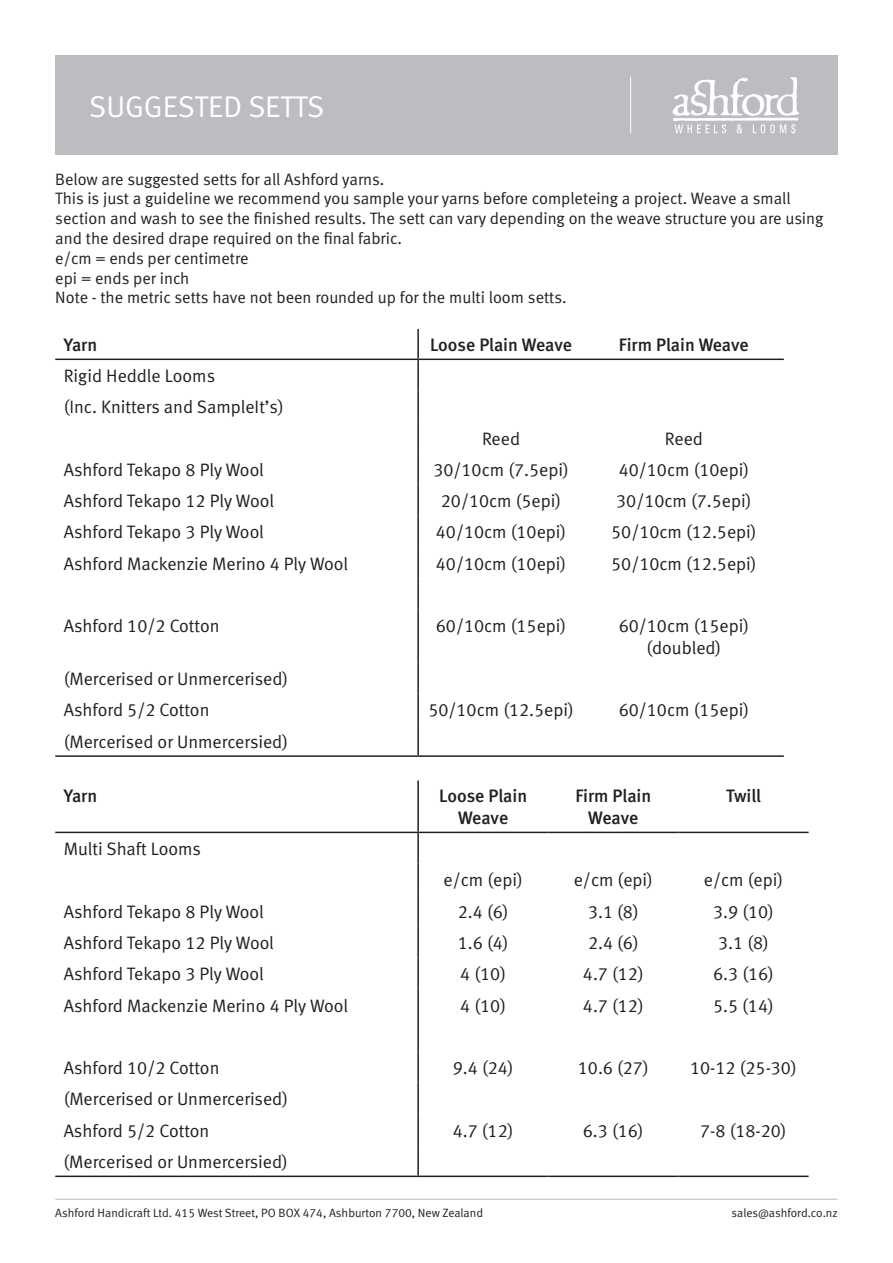
<style>
.page{position:relative;width:893px;height:1263px;background:#fff}
.page>*{position:absolute;margin:0;border:0;box-sizing:border-box;transform-origin:0 0}
.t1{font:30px "Meta Normal LF";color:#fff}
.t2{font:18px/31.2px "Meta Normal LF";color:#231f20}
.t3{font:18px/21.6px "Meta Medium LF";color:#231f20;text-align:center}
.t4{font:16.5px/19.8px "Meta Normal LF";color:#231f20}
.t5{font:12px "Meta Normal LF";color:#231f20}
</style>
<div class="page">
<div style="left:55px;top:55px;width:783px;height:99px;background:#bcbdc0"></div>
<hr style="left:55px;top:1199px;width:783px;height:1px;background:#bcbdc0">
<hr style="left:630px;top:77px;width:1px;height:56px;background:#fff">
<img style="left:777px;top:77px;width:16px;height:39px">
<hr style="left:417px;top:360px;width:2px;height:31px;background:#231f20">
<hr style="left:417px;top:391px;width:2px;height:31px;background:#231f20">
<hr style="left:417px;top:422px;width:2px;height:31px;background:#231f20">
<hr style="left:417px;top:453px;width:2px;height:31px;background:#231f20">
<hr style="left:417px;top:484px;width:2px;height:32px;background:#231f20">
<hr style="left:417px;top:516px;width:2px;height:31px;background:#231f20">
<hr style="left:417px;top:547px;width:2px;height:31px;background:#231f20">
<hr style="left:417px;top:578px;width:2px;height:31px;background:#231f20">
<hr style="left:417px;top:609px;width:2px;height:53px;background:#231f20">
<hr style="left:417px;top:662px;width:2px;height:32px;background:#231f20">
<hr style="left:417px;top:694px;width:2px;height:31px;background:#231f20">
<hr style="left:417px;top:725px;width:2px;height:30px;background:#231f20">
<hr style="left:417px;top:329px;width:2px;height:30px;background:#231f20">
<hr style="left:55px;top:359px;width:363px;height:1px;background:#231f20">
<hr style="left:418px;top:359px;width:166px;height:1px;background:#231f20">
<hr style="left:584px;top:359px;width:200px;height:1px;background:#231f20">
<hr style="left:418px;top:755px;width:166px;height:2px;background:#231f20">
<hr style="left:584px;top:755px;width:200px;height:2px;background:#231f20">
<hr style="left:55px;top:755px;width:363px;height:2px;background:#231f20">
<hr style="left:417px;top:833px;width:2px;height:31px;background:#231f20">
<hr style="left:417px;top:864px;width:2px;height:31px;background:#231f20">
<hr style="left:417px;top:895px;width:2px;height:31px;background:#231f20">
<hr style="left:417px;top:926px;width:2px;height:31px;background:#231f20">
<hr style="left:417px;top:957px;width:2px;height:32px;background:#231f20">
<hr style="left:417px;top:989px;width:2px;height:31px;background:#231f20">
<hr style="left:417px;top:1020px;width:2px;height:31px;background:#231f20">
<hr style="left:417px;top:1051px;width:2px;height:31px;background:#231f20">
<hr style="left:417px;top:1082px;width:2px;height:32px;background:#231f20">
<hr style="left:417px;top:1114px;width:2px;height:31px;background:#231f20">
<hr style="left:417px;top:1145px;width:2px;height:30px;background:#231f20">
<hr style="left:417px;top:780px;width:2px;height:52px;background:#231f20">
<hr style="left:55px;top:832px;width:363px;height:1px;background:#231f20">
<hr style="left:418px;top:832px;width:130px;height:1px;background:#231f20">
<hr style="left:548px;top:832px;width:130px;height:1px;background:#231f20">
<hr style="left:678px;top:832px;width:131px;height:1px;background:#231f20">
<hr style="left:418px;top:1175px;width:130px;height:2px;background:#231f20">
<hr style="left:548px;top:1175px;width:130px;height:2px;background:#231f20">
<hr style="left:678px;top:1175px;width:131px;height:2px;background:#231f20">
<hr style="left:55px;top:1175px;width:363px;height:2px;background:#231f20">
<h1 class="t1" style="left:89px;top:89px;width:237px">SUGGESTED SETTS</h1>
<p class="t4" style="left:55px;top:169px;width:770px">Below are suggested setts for all Ashford yarns.<br>This is just a guideline we recommend you sample your yarns before completeing a project. Weave a small section and wash to see the finished results. The sett can vary depending on the weave structure you are using and the desired drape required on the final fabric.<br>e/cm = ends per centimetre<br>epi = ends per inch<br>Note - the metric setts have not been rounded up for the multi loom setts.</p>
<p class="t3" style="left:64px;top:334px;width:35px">Yarn</p>
<p class="t3" style="left:430px;top:334px;width:143px">Loose Plain Weave</p>
<p class="t3" style="left:619px;top:334px;width:131px">Firm Plain Weave</p>
<p class="t2" style="left:64px;top:360px;width:221px">Rigid Heddle Looms<br>(Inc. Knitters and SampleIt’s)</p>
<p class="t2" style="left:482px;top:423px;width:40px">Reed</p>
<p class="t2" style="left:665px;top:423px;width:40px">Reed</p>
<p class="t2" style="left:64px;top:454px;width:202px">Ashford Tekapo 8 Ply Wool</p>
<p class="t2" style="left:433px;top:454px;width:137px">30/10cm (7.5epi)</p>
<p class="t2" style="left:619px;top:454px;width:132px">40/10cm (10epi)</p>
<p class="t2" style="left:64px;top:485px;width:212px">Ashford Tekapo 12 Ply Wool</p>
<p class="t2" style="left:441px;top:485px;width:122px">20/10cm (5epi)</p>
<p class="t2" style="left:616px;top:485px;width:137px">30/10cm (7.5epi)</p>
<p class="t2" style="left:64px;top:516px;width:202px">Ashford Tekapo 3 Ply Wool</p>
<p class="t2" style="left:436px;top:516px;width:132px">40/10cm (10epi)</p>
<p class="t2" style="left:611px;top:516px;width:147px">50/10cm (12.5epi)</p>
<p class="t2" style="left:64px;top:548px;width:286px">Ashford Mackenzie Merino 4 Ply Wool</p>
<p class="t2" style="left:436px;top:548px;width:132px">40/10cm (10epi)</p>
<p class="t2" style="left:611px;top:548px;width:147px">50/10cm (12.5epi)</p>
<p class="t2" style="left:64px;top:610px;width:157px">Ashford 10/2 Cotton</p>
<p class="t2" style="left:436px;top:610px;width:132px">60/10cm (15epi)</p>
<p class="t2" style="left:619px;top:615px;width:132px;line-height:21.6px;text-align:center">60/10cm (15epi) (doubled)</p>
<p class="t2" style="left:64px;top:663px;width:226px">(Mercerised or Unmercerised)<br>Ashford 5/2 Cotton</p>
<p class="t2" style="left:428px;top:694px;width:147px">50/10cm (12.5epi)</p>
<p class="t2" style="left:619px;top:694px;width:132px">60/10cm (15epi)</p>
<p class="t2" style="left:64px;top:726px;width:226px">(Mercerised or Unmercersied)</p>
<p class="t3" style="left:64px;top:785px;width:35px">Yarn</p>
<p class="t3" style="left:439px;top:785px;width:89px">Loose Plain<br>Weave</p>
<p class="t3" style="left:575px;top:785px;width:77px">Firm Plain<br>Weave</p>
<p class="t3" style="left:726px;top:785px;width:36px">Twill</p>
<p class="t2" style="left:64px;top:833px;width:139px">Multi Shaft Looms</p>
<p class="t2" style="left:444px;top:864px;width:81px">e/cm (epi)</p>
<p class="t2" style="left:574px;top:864px;width:81px">e/cm (epi)</p>
<p class="t2" style="left:704px;top:864px;width:81px">e/cm (epi)</p>
<p class="t2" style="left:64px;top:896px;width:202px">Ashford Tekapo 8 Ply Wool</p>
<p class="t2" style="left:458px;top:896px;width:52px">2.4 (6)</p>
<p class="t2" style="left:588px;top:896px;width:52px">3.1 (8)</p>
<p class="t2" style="left:713px;top:896px;width:62px">3.9 (10)</p>
<p class="t2" style="left:64px;top:927px;width:212px">Ashford Tekapo 12 Ply Wool</p>
<p class="t2" style="left:458px;top:927px;width:52px">1.6 (4)</p>
<p class="t2" style="left:588px;top:927px;width:52px">2.4 (6)</p>
<p class="t2" style="left:718px;top:927px;width:52px">3.1 (8)</p>
<p class="t2" style="left:64px;top:958px;width:202px">Ashford Tekapo 3 Ply Wool</p>
<p class="t2" style="left:460px;top:958px;width:47px">4 (10)</p>
<p class="t2" style="left:583px;top:958px;width:62px">4.7 (12)</p>
<p class="t2" style="left:713px;top:958px;width:62px">6.3 (16)</p>
<p class="t2" style="left:64px;top:989px;width:286px">Ashford Mackenzie Merino 4 Ply Wool</p>
<p class="t2" style="left:460px;top:989px;width:47px">4 (10)</p>
<p class="t2" style="left:583px;top:989px;width:62px">4.7 (12)</p>
<p class="t2" style="left:713px;top:989px;width:62px">5.5 (14)</p>
<p class="t2" style="left:64px;top:1052px;width:157px">Ashford 10/2 Cotton</p>
<p class="t2" style="left:453px;top:1052px;width:62px">9.4 (24)</p>
<p class="t2" style="left:578px;top:1052px;width:72px">10.6 (27)</p>
<p class="t2" style="left:690px;top:1052px;width:108px">10-12 (25-30)</p>
<p class="t2" style="left:64px;top:1083px;width:226px">(Mercerised or Unmercerised)<br>Ashford 5/2 Cotton</p>
<p class="t2" style="left:453px;top:1114px;width:62px">4.7 (12)</p>
<p class="t2" style="left:583px;top:1114px;width:62px">6.3 (16)</p>
<p class="t2" style="left:700px;top:1114px;width:88px">7-8 (18-20)</p>
<p class="t2" style="left:64px;top:1146px;width:226px">(Mercerised or Unmercersied)</p>
<p class="t5" style="left:55px;top:1206px;width:429px">Ashford Handicraft Ltd. 415 West Street, PO BOX 474, Ashburton 7700, New Zealand</p>
<p class="t5" style="left:732px;top:1206px;width:108px">sales@ashford.co.nz</p>
</div>
